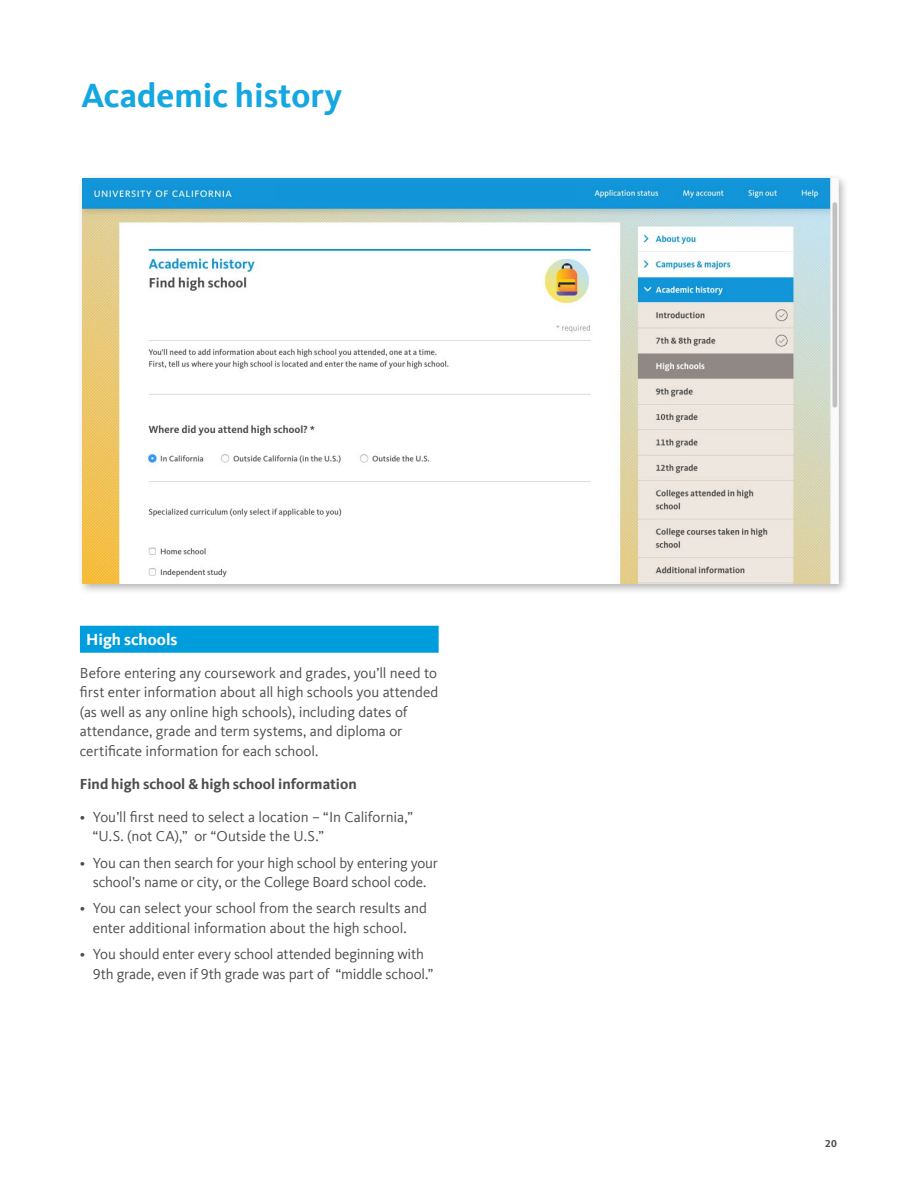
<style>
.page{position:relative;width:918px;height:1188px;background:#fff}
.page>*{position:absolute;margin:0;border:0;box-sizing:border-box;transform-origin:0 0}
.t1{font:700 34.5px "Kievit Offc Pro";color:#15a7e0}
.t2{font:700 16.5px "Kievit Offc Pro";letter-spacing:-.005em;color:#fff}
.t3{font:15px/19.5px "Kievit Offc Pro";letter-spacing:-.005em;color:#4d4d4f}
.t4{font:700 15px "Kievit Offc Pro";color:#4d4d4f}
.t5{font:700 10.5px "Kievit Offc Pro";color:#4d4d4f}
</style>
<div class="page">
<div style="left:80px;top:626px;width:359px;height:27px;background:#009ddc"></div>
<div style="left:77px;top:174px;width:773px;height:421px;background:#000;opacity:.3"></div>
<img style="left:82px;top:178px;width:756px;height:405px">
<div style="left:275px;top:184px;width:302px;height:18px;background:#1295d8"></div>
<h1 class="t1" style="left:81px;top:75px;width:263px">Academic history</h1>
<p class="t2" style="left:86px;top:630px;width:93px">High schools</p>
<p class="t3" style="left:80px;top:663px;width:360px">Before entering any coursework and grades, you’ll need to first enter information about all high schools you attended (as well as any online high schools), including dates of attendance, grade and term systems, and diploma or certificate information for each school.</p>
<p class="t4" style="left:80px;top:775px;width:278px">Find high school &amp; high school information</p>
<p class="t3" style="left:93px;top:807px;width:322px;text-indent:-13px">• You’ll first need to select a location – “In California,” “U.S. (not CA),” or “Outside the U.S.”</p>
<p class="t3" style="left:80px;top:853px;width:360px;text-align:center">• You can then search for your high school by entering your school’s name or city, or the College Board school code.</p>
<p class="t3" style="left:80px;top:899px;width:349px;text-align:center">• You can select your school from the search results and enter additional information about the high school.</p>
<p class="t3" style="left:93px;top:944px;width:342px;text-indent:-13px">• You should enter every school attended beginning with<br>9th grade, even if 9th grade was part of “middle school.”</p>
<p class="t5" style="left:825px;top:1138px;width:13px">20</p>
</div>
